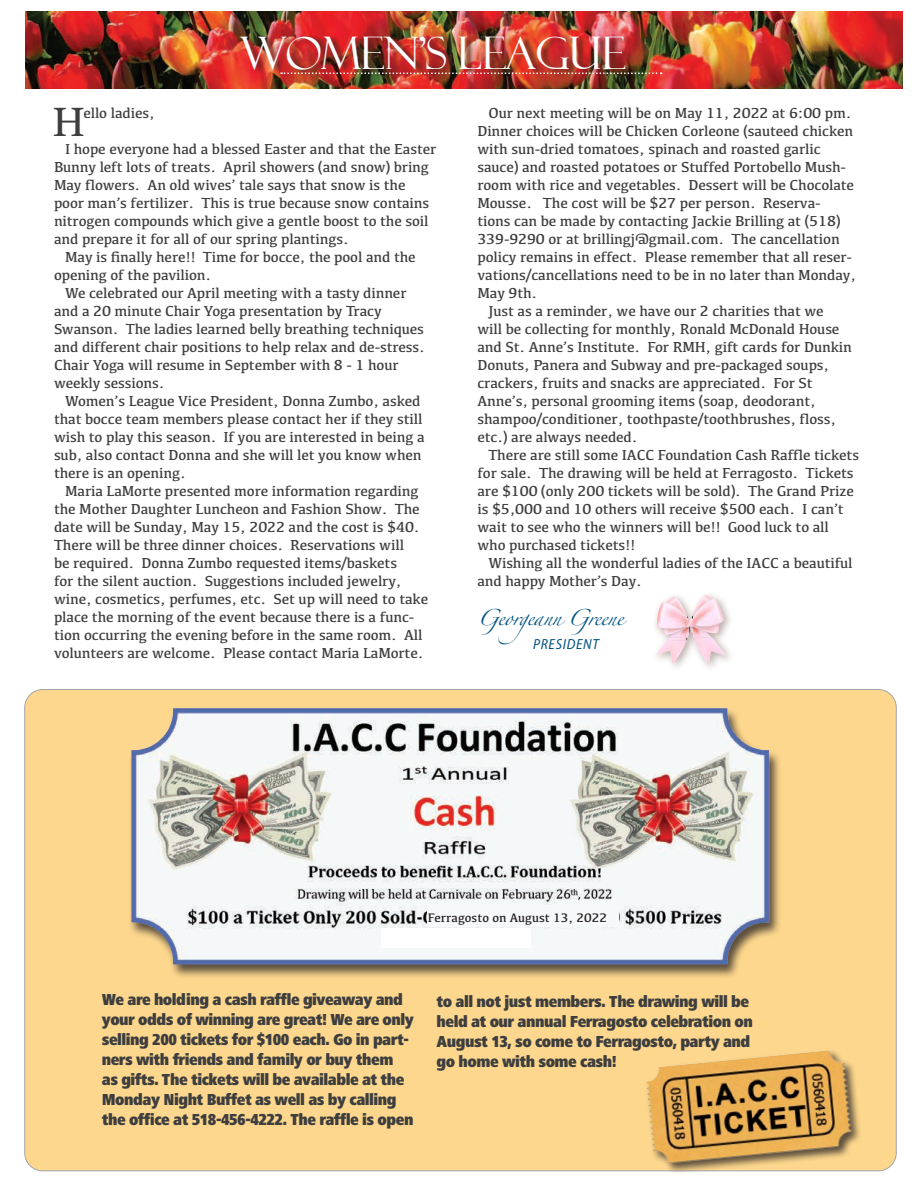
<style>
.page{position:relative;width:918px;height:1188px;background:#fff}
.page>*{position:absolute;margin:0;border:0;box-sizing:border-box;transform-origin:0 0}
.t1{font:45px "Felix Titling";letter-spacing:-.02em;color:#fff}
.t2{font:40.95px "Georgia";color:#3e3e3f}
.t3{font:900 condensed 16.5px/20.1px "Frutiger Next Pro";letter-spacing:-.03em;color:#3e3e3f}
.t4{font:15px/18px "Kefa";letter-spacing:-.01em;color:#3e3e3f}
.t5{font:14.7px "Zapfino";letter-spacing:-.05em;color:#00537f}
.t6{font:italic semi-condensed 14.7px "Myriad Pro";letter-spacing:.05em;color:#00537f}
.t7{font:12.75px "Kefa";color:#231f20}
</style>
<div class="page">
<img style="left:26px;top:11px;width:876px;height:78px">
<img style="left:242px;top:34px;width:393px;height:42px">
<svg style="left:281px;top:72px;width:381px;height:2px"></svg>
<div style="left:651px;top:591px;width:85px;height:82px;background:#634539;opacity:.45"></div>
<img style="left:655px;top:640px;width:31px;height:23px">
<img style="left:694px;top:639px;width:32px;height:25px">
<img style="left:694px;top:596px;width:18px;height:2px">
<img style="left:666px;top:597px;width:20px;height:1px">
<img style="left:713px;top:629px;width:6px;height:4px">
<img style="left:662px;top:629px;width:5px;height:6px">
<img style="left:657px;top:598px;width:67px;height:31px">
<svg style="left:667px;top:612px;width:46px;height:31px"></svg>
<div style="left:25px;top:690px;width:871px;height:481px;background:#fdd78d;border-radius:18px"></div>
<img style="left:635px;top:1050px;width:231px;height:123px">
<img style="left:112px;top:689px;width:681px;height:288px">
<div style="left:381px;top:928px;width:149px;height:19px;background:#fff"></div>
<div style="left:428px;top:905px;width:191px;height:21px;background:#f7f8f9"></div>
<p class="t1" style="left:240px;top:27px;width:387px">WOMEN’S LEAGUE</p>
<p class="t2" style="left:52px;top:92px;width:35px">H</p>
<p class="t4" style="left:83px;top:103px;width:73px">ello ladies,</p>
<p class="t4" style="left:54px;top:139px;width:384px;text-indent:11px">I hope everyone had a blessed Easter and that the Easter Bunny left lots of treats. April showers (and snow) bring May flowers. An old wives’ tale says that snow is the poor man’s fertilizer. This is true because snow contains nitrogen compounds which give a gentle boost to the soil and prepare it for all of our spring plantings.</p>
<p class="t4" style="left:54px;top:247px;width:363px;text-indent:11px">May is finally here!! Time for bocce, the pool and the opening of the pavilion.</p>
<p class="t4" style="left:54px;top:283px;width:372px;text-indent:11px">We celebrated our April meeting with a tasty dinner and a 20 minute Chair Yoga presentation by Tracy Swanson. The ladies learned belly breathing techniques and different chair positions to help relax and de-stress.<br>Chair Yoga will resume in September with 8 - 1 hour weekly sessions.</p>
<p class="t4" style="left:54px;top:391px;width:372px;text-indent:11px">Women’s League Vice President, Donna Zumbo, asked that bocce team members please contact her if they still wish to play this season. If you are interested in being a sub, also contact Donna and she will let you know when there is an opening.</p>
<p class="t4" style="left:54px;top:481px;width:376px;text-indent:11px">Maria LaMorte presented more information regarding the Mother Daughter Luncheon and Fashion Show. The date will be Sunday, May 15, 2022 and the cost is $40.<br>There will be three dinner choices. Reservations will<br>be required. Donna Zumbo requested items/baskets<br>for the silent auction. Suggestions included jewelry, wine, cosmetics, perfumes, etc. Set up will need to take place the morning of the event because there is a func&shy;tion occurring the evening before in the same room. All volunteers are welcome. Please contact Maria LaMorte.</p>
<p class="t4" style="left:477px;top:103px;width:380px;text-indent:11px">Our next meeting will be on May 11, 2022 at 6:00 pm.<br>Dinner choices will be Chicken Corleone (sauteed chicken with sun-dried tomatoes, spinach and roasted garlic sauce) and roasted potatoes or Stuffed Portobello Mush&shy;room with rice and vegetables. Dessert will be Chocolate Mousse. The cost will be $27 per person. Reserva&shy;tions can be made by contacting Jackie Brilling at (518)<br>339-9290 or at brillingj@gmail.com. The cancellation policy remains in effect. Please remember that all reser&shy;vations/cancellations need to be in no later than Monday, May 9th.</p>
<p class="t4" style="left:477px;top:301px;width:376px;text-indent:11px">Just as a reminder, we have our 2 charities that we will be collecting for monthly, Ronald McDonald House and St. Anne’s Institute. For RMH, gift cards for Dunkin Donuts, Panera and Subway and pre-packaged soups, crackers, fruits and snacks are appreciated. For St Anne’s, personal grooming items (soap, deodorant, shampoo/conditioner, toothpaste/toothbrushes, floss, etc.) are always needed.</p>
<p class="t4" style="left:477px;top:445px;width:383px;text-indent:11px">There are still some IACC Foundation Cash Raffle tickets for sale. The drawing will be held at Ferragosto. Tickets are $100 (only 200 tickets will be sold). The Grand Prize is $5,000 and 10 others will receive $500 each. I can’t wait to see who the winners will be!! Good luck to all who purchased tickets!!</p>
<p class="t4" style="left:477px;top:553px;width:377px;text-indent:11px">Wishing all the wonderful ladies of the IACC a beautiful and happy Mother’s Day.</p>
<p class="t5" style="left:477px;top:612px;width:148px">Georgeann Greene</p>
<p class="t6" style="left:533px;top:636px;width:67px">PRESIDENT</p>
<p class="t7" style="left:428px;top:910px;width:181px">Ferragosto on August 13, 2022</p>
<p class="t3" style="left:102px;top:989px;width:314px">We are holding a cash raffle giveaway and your odds of winning are great! We are only selling 200 tickets for $100 each. Go in part&shy;ners with friends and family or buy them<br>as gifts. The tickets will be available at the Monday Night Buffet as well as by calling the office at 518-456-4222. The raffle is open</p>
<p class="t3" style="left:437px;top:991px;width:318px">to all not just members. The drawing will be held at our annual Ferragosto celebration on August 13, so come to Ferragosto, party and go home with some cash!</p>
</div>
